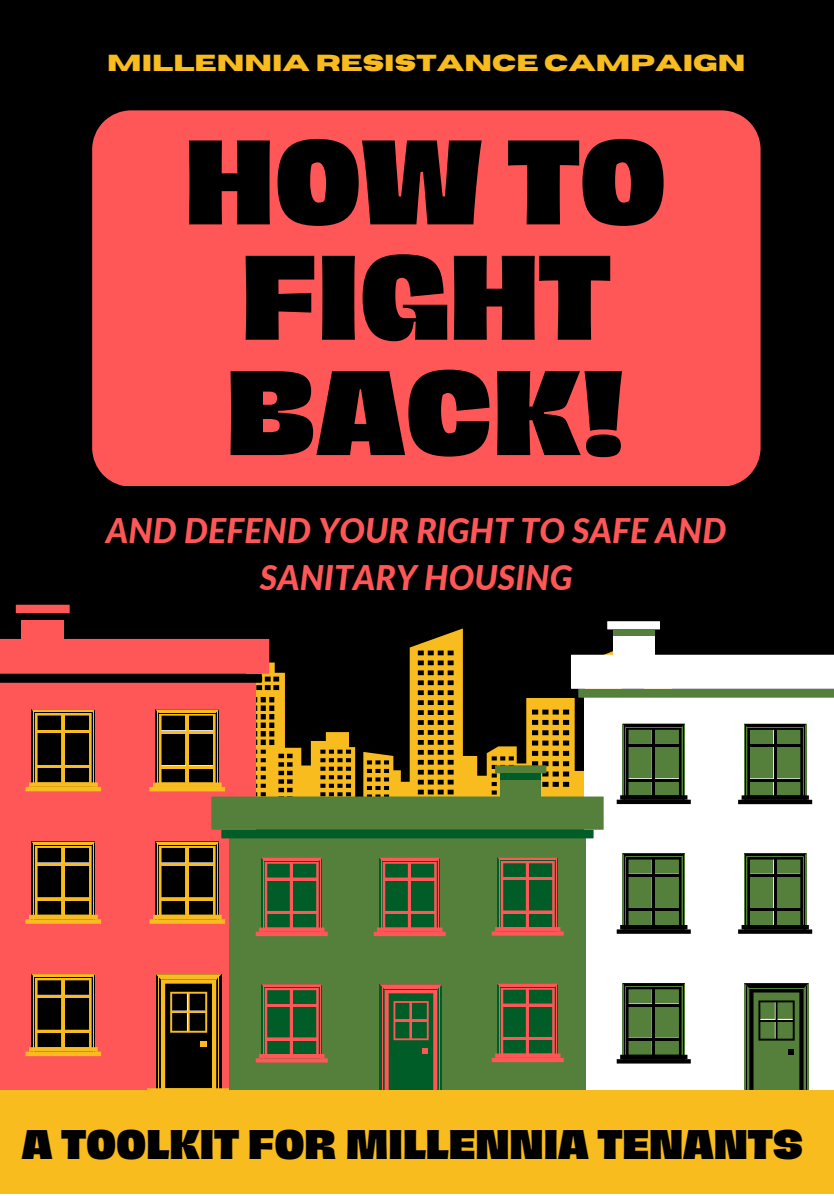
<style>
.page{position:relative;width:834px;height:1196px;background:#fff}
.page>*{position:absolute;margin:0;border:0;box-sizing:border-box;transform-origin:0 0}
.t1{font:800 110px/115.2px "Hagrid Text";color:#000;text-align:center}
.t2{font:800 38px "Hagrid Text";color:#000}
.t3{font:italic 800 34px/46.4px "Lato";color:#ff5757;text-align:center}
.t4{font:700 23.2px "Horizon";color:#f8bc1f}
</style>
<div class="page">
<div style="left:0;top:0;width:834px;height:1193px;background:#000"></div>
<svg style="left:183px;top:628px;width:477px;height:168px"></svg>
<div style="left:0;top:680px;width:256px;height:446px;background:#ff5757"></div>
<div style="left:29px;top:914px;width:69px;height:5px;background:#f8bc1f"></div>
<svg style="left:25px;top:919px;width:76px;height:4px"></svg>
<svg style="left:31px;top:841px;width:64px;height:74px;background:#4b3a0e"></svg>
<hr style="left:35px;top:845px;width:57px;height:1px;background:#000">
<div style="left:153px;top:914px;width:69px;height:5px;background:#f8bc1f"></div>
<svg style="left:149px;top:919px;width:76px;height:4px"></svg>
<svg style="left:155px;top:841px;width:64px;height:74px;background:#4b3a0e"></svg>
<hr style="left:159px;top:845px;width:57px;height:1px;background:#000">
<div style="left:29px;top:782px;width:69px;height:5px;background:#f8bc1f"></div>
<hr style="left:25px;top:787px;width:76px;height:4px;background:#f8bc1f">
<svg style="left:31px;top:709px;width:64px;height:74px;background:#49380b"></svg>
<hr style="left:35px;top:712px;width:57px;height:1px;background:#000">
<div style="left:153px;top:782px;width:69px;height:5px;background:#f8bc1f"></div>
<hr style="left:149px;top:787px;width:76px;height:4px;background:#f8bc1f">
<svg style="left:155px;top:709px;width:64px;height:74px;background:#4e3c0f"></svg>
<hr style="left:159px;top:713px;width:57px;height:1px;background:#000">
<svg style="left:0;top:639px;width:269px;height:44px;background:#cb4545"></svg>
<div style="left:22px;top:608px;width:42px;height:33px;background:#ff5757"></div>
<div style="left:16px;top:604px;width:54px;height:9px;background:#ff5757"></div>
<div style="left:22px;top:613px;width:42px;height:6px;background:#000"></div>
<div style="left:584px;top:695px;width:250px;height:437px;background:#fff"></div>
<hr style="left:620px;top:925px;width:67px;height:4px;background:#000">
<svg style="left:617px;top:929px;width:74px;height:4px"></svg>
<svg style="left:622px;top:853px;width:63px;height:72px;background:#3e5c2c"></svg>
<hr style="left:626px;top:856px;width:56px;height:1px;background:#55803c">
<hr style="left:741px;top:925px;width:68px;height:4px;background:#000">
<svg style="left:738px;top:929px;width:74px;height:4px"></svg>
<svg style="left:744px;top:853px;width:62px;height:72px;background:#3f5d2d"></svg>
<hr style="left:747px;top:856px;width:56px;height:1px;background:#55803c">
<hr style="left:620px;top:795px;width:67px;height:4px;background:#000">
<div style="left:617px;top:799px;width:74px;height:5px;background:#000"></div>
<svg style="left:622px;top:723px;width:63px;height:73px;background:#3f5d2e"></svg>
<hr style="left:626px;top:727px;width:56px;height:1px;background:#55803c">
<hr style="left:741px;top:795px;width:68px;height:4px;background:#000">
<div style="left:738px;top:799px;width:74px;height:5px;background:#000"></div>
<svg style="left:744px;top:723px;width:62px;height:73px;background:#405e2f"></svg>
<hr style="left:747px;top:727px;width:56px;height:1px;background:#55803c">
<svg style="left:571px;top:654px;width:263px;height:43px;background:#dae1d5"></svg>
<div style="left:613px;top:624px;width:41px;height:33px;background:#fff"></div>
<div style="left:607px;top:621px;width:53px;height:8px;background:#fff"></div>
<div style="left:613px;top:629px;width:41px;height:6px;background:#55803c"></div>
<div style="left:229px;top:832px;width:357px;height:297px;background:#55803c"></div>
<hr style="left:259px;top:927px;width:65px;height:4px;background:#ff5757">
<div style="left:256px;top:931px;width:72px;height:5px;background:#ff5757"></div>
<svg style="left:261px;top:857px;width:61px;height:71px;background:#4c5b36"></svg>
<hr style="left:265px;top:861px;width:54px;height:1px;background:#005d28">
<hr style="left:377px;top:927px;width:65px;height:4px;background:#ff5757">
<div style="left:374px;top:931px;width:72px;height:5px;background:#ff5757"></div>
<svg style="left:379px;top:857px;width:61px;height:71px;background:#4d5b36"></svg>
<hr style="left:382px;top:861px;width:55px;height:1px;background:#005d28">
<hr style="left:495px;top:927px;width:65px;height:4px;background:#ff5757">
<svg style="left:492px;top:931px;width:72px;height:4px"></svg>
<svg style="left:497px;top:857px;width:61px;height:71px;background:#4d5b36"></svg>
<hr style="left:500px;top:860px;width:55px;height:1px;background:#005d28">
<svg style="left:25px;top:974px;width:784px;height:116px"></svg>
<div style="left:221px;top:829px;width:372px;height:9px;background:#005d28"></div>
<div style="left:211px;top:796px;width:392px;height:33px;background:#55803c"></div>
<div style="left:500px;top:768px;width:41px;height:32px;background:#55803c"></div>
<div style="left:495px;top:765px;width:51px;height:8px;background:#55803c"></div>
<div style="left:500px;top:773px;width:41px;height:6px;background:#005d28"></div>
<div style="left:0;top:1090px;width:834px;height:103px;background:#f8bc1f"></div>
<div style="left:92px;top:110px;width:668px;height:376px;background:#ff5757"></div>
<p class="t4" style="left:107px;top:52px;width:639px">MILLENNIA RESISTANCE CAMPAIGN</p>
<h1 class="t1" style="left:185px;top:124px;width:484px">HOW TO<br>FIGHT<br>BACK!</h1>
<p class="t3" style="left:106px;top:507px;width:622px">AND DEFEND YOUR RIGHT TO SAFE AND<br>SANITARY HOUSING</p>
<p class="t2" style="left:22px;top:1125px;width:783px">A TOOLKIT FOR MILLENNIA TENANTS</p>
</div>
